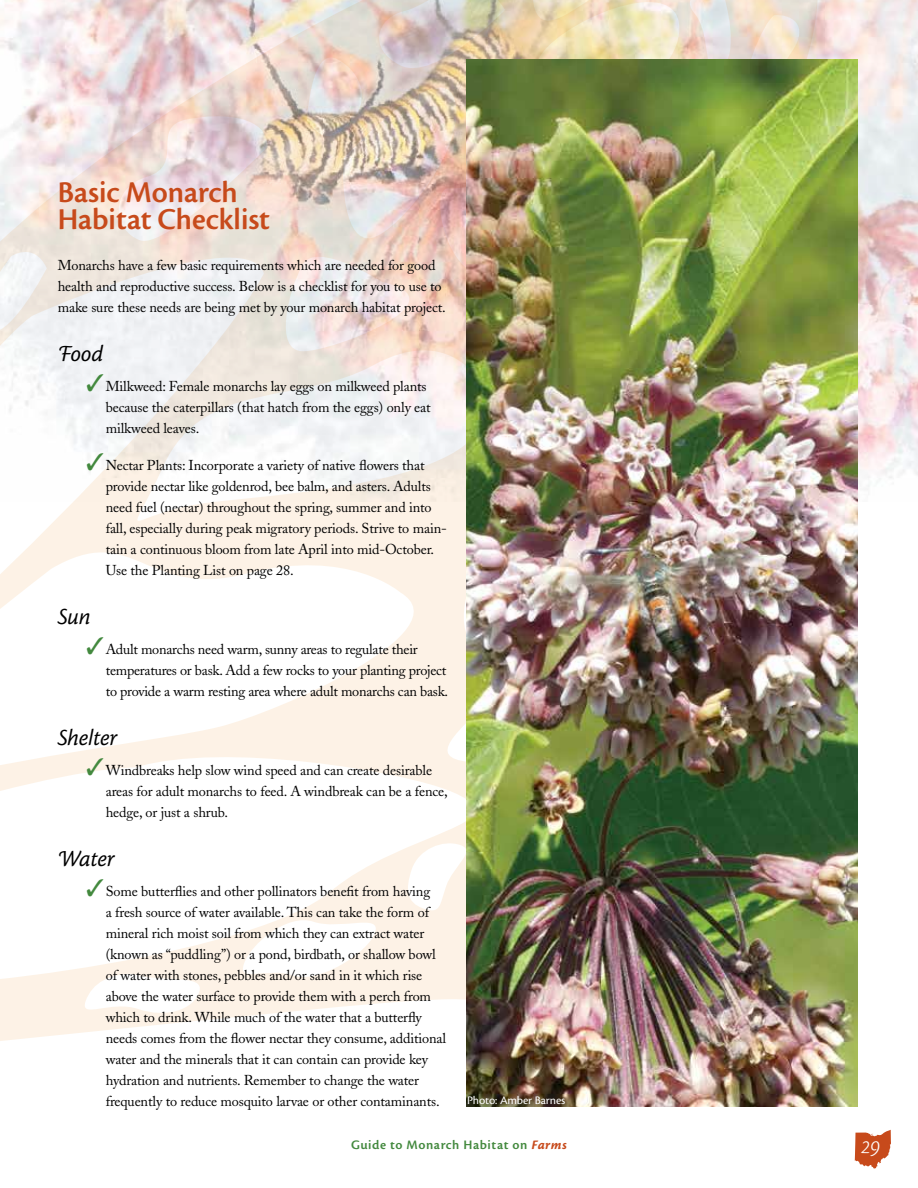
<style>
.page{position:relative;width:918px;height:1188px;background:#fff}
.page>*{position:absolute;margin:0;border:0;box-sizing:border-box;transform-origin:0 0}
.t1{font:31.5px/27px "Cronos MM 574 21";color:#c74a1b}
.t2{font:25.5px "Cronos MM Sw 250 17";color:#fff}
.t3{font:24px "Cronos MM Sw 408 16";letter-spacing:-.01em;color:#000}
.t4{font:14.25px/21px "Adobe Caslon";letter-spacing:-.01em;color:#000}
.t5{font:13.5px "Cronos MM 574 9";letter-spacing:.04em;color:#43893e}
.t6{font:12px "Cronos MM 408 8";letter-spacing:-.01em;color:#fff}
.s1{color:#43893e}
.s2{font-family:"Cronos MM It 700 9";color:#c74a1b}
</style>
<div class="page">
<svg style="left:855px;top:1130px;width:36px;height:39px"></svg>
<svg style="left:0;top:502px;width:467px;height:577px"></svg>
<img style="left:0;top:0;width:918px;height:502px">
<img style="left:467px;top:59px;width:391px;height:1048px">
<h1 class="t1" style="left:58px;top:179px;width:214px">Basic Monarch<br>Habitat Checklist</h1>
<p class="t4" style="left:58px;top:255px;width:390px">Monarchs have a few basic requirements which are needed for good health and reproductive success. Below is a checklist for you to use to make sure these needs are being met by your monarch habitat project.</p>
<h3 class="t3" style="left:58px;top:341px;width:47px">Food</h3>
<p class="t4" style="left:106px;top:376px;width:326px;text-indent:-20px"><span class="s1">✓</span>Milkweed: Female monarchs lay eggs on milkweed plants because the caterpillars (that hatch from the eggs) only eat milkweed leaves.</p>
<p class="t4" style="left:106px;top:455px;width:343px;text-indent:-19px"><span class="s1">✓</span>Nectar Plants: Incorporate a variety of native flowers that provide nectar like goldenrod, bee balm, and asters. Adults need fuel (nectar) throughout the spring, summer and into fall, especially during peak migratory periods. Strive to main&shy;tain a continuous bloom from late April into mid-October.<br>Use the Planting List on page 28.</p>
<h3 class="t3" style="left:58px;top:604px;width:34px">Sun</h3>
<p class="t4" style="left:106px;top:639px;width:344px;text-indent:-20px"><span class="s1">✓</span>Adult monarchs need warm, sunny areas to regulate their temperatures or bask. Add a few rocks to your planting project to provide a warm resting area where adult monarchs can bask.</p>
<h3 class="t3" style="left:58px;top:725px;width:61px">Shelter</h3>
<p class="t4" style="left:106px;top:760px;width:343px;text-indent:-20px"><span class="s1">✓</span>Windbreaks help slow wind speed and can create desirable areas for adult monarchs to feed. A windbreak can be a fence, hedge, or just a shrub.</p>
<h3 class="t3" style="left:58px;top:846px;width:58px">Water</h3>
<p class="t4" style="left:106px;top:881px;width:342px;text-indent:-20px"><span class="s1">✓</span>Some butterflies and other pollinators benefit from having<br>a fresh source of water available. This can take the form of mineral rich moist soil from which they can extract water (known as “puddling”) or a pond, birdbath, or shallow bowl of water with stones, pebbles and/or sand in it which rise above the water surface to provide them with a perch from which to drink. While much of the water that a butterfly needs comes from the flower nectar they consume, additional water and the minerals that it can contain can provide key hydration and nutrients. Remember to change the water frequently to reduce mosquito larvae or other contaminants.</p>
<p class="t6" style="left:467px;top:1094px;width:100px">Photo: Amber Barnes</p>
<p class="t5" style="left:351px;top:1137px;width:217px">Guide to Monarch Habitat on <span class="s2">Farms</span></p>
<h2 class="t2" style="left:862px;top:1131px;width:20px">29</h2>
</div>
